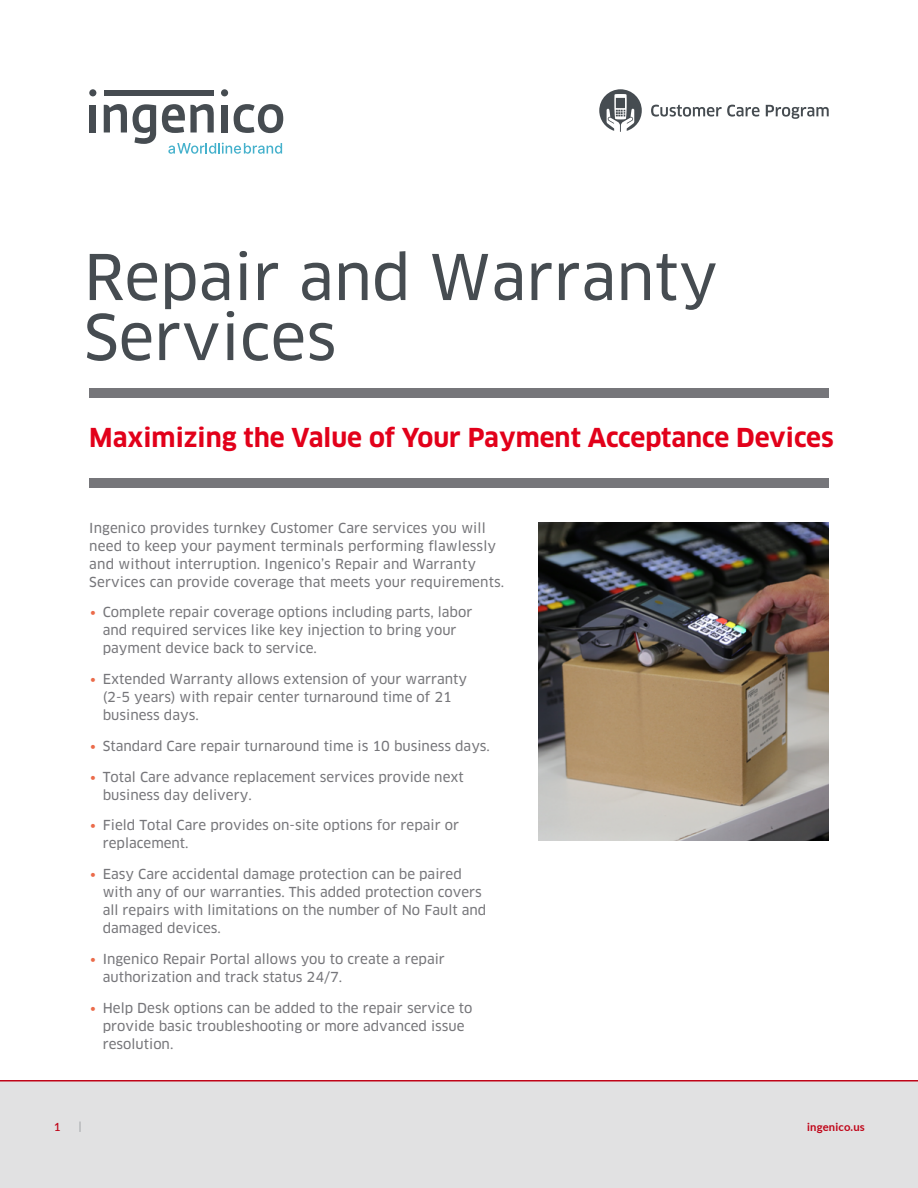
<style>
.page{position:relative;width:918px;height:1188px;background:#fff}
.page>*{position:absolute;margin:0;border:0;box-sizing:border-box;transform-origin:0 0}
.t1{font:61.5px/60px "Clan OT News";color:#464c51}
.t2{font:700 25.5px "Clan OT";color:#e2001a}
.t3{font:13.5px/18px "Clan OT News";color:#76767a}
.t4{font:700 11.25px "Lato";letter-spacing:.015em;color:#c00418}
.t5{font:600 11.25px "Lato";color:#c00418}
.t6{font:300 11.25px "Lato";color:#5f6469}
.s1{font-family:"Lato";font-weight:300;color:#eb6b4a}
</style>
<div class="page">
<div style="left:0;top:1081px;width:918px;height:107px;background:#e1e1e2"></div>
<hr style="left:0;top:1080px;width:918px;height:2px;background:#c00418">
<div style="left:89px;top:478px;width:740px;height:10px;background:#76767a"></div>
<div style="left:89px;top:389px;width:740px;height:9px;background:#76767a"></div>
<svg style="left:651px;top:105px;width:109px;height:12px"></svg>
<svg style="left:766px;top:105px;width:63px;height:14px"></svg>
<svg style="left:599px;top:89px;width:43px;height:43px"></svg>
<img style="left:538px;top:522px;width:291px;height:318px">
<svg style="left:168px;top:143px;width:114px;height:11px"></svg>
<div style="left:90px;top:105px;width:6px;height:27px;background:#464c51"></div>
<div style="left:104px;top:90px;width:110px;height:5px;background:#464c51"></div>
<svg style="left:133px;top:104px;width:23px;height:40px"></svg>
<div style="left:221px;top:105px;width:7px;height:27px;background:#464c51"></div>
<svg style="left:234px;top:104px;width:49px;height:29px"></svg>
<div style="left:89px;top:89px;width:7px;height:7px;background:#464c51;border-radius:50%"></div>
<div style="left:221px;top:89px;width:7px;height:7px;background:#464c51;border-radius:50%"></div>
<svg style="left:104px;top:104px;width:23px;height:28px"></svg>
<svg style="left:162px;top:104px;width:52px;height:29px"></svg>
<h1 class="t1" style="left:84px;top:248px;width:636px">Repair and Warranty<br>Services</h1>
<h2 class="t2" style="left:89px;top:423px;width:746px">Maximizing the Value of Your Payment Acceptance Devices</h2>
<p class="t3" style="left:89px;top:519px;width:417px">Ingenico provides turnkey Customer Care services you will need to keep your payment terminals performing flawlessly and without interruption. Ingenico’s Repair and Warranty Services can provide coverage that meets your requirements.</p>
<p class="t3" style="left:103px;top:603px;width:371px;text-indent:-14px"><span class="s1">•</span> Complete repair coverage options including parts, labor and required services like key injection to bring your payment device back to service.</p>
<p class="t3" style="left:103px;top:670px;width:366px;text-indent:-14px"><span class="s1">•</span> Extended Warranty allows extension of your warranty (2-5 years) with repair center turnaround time of 21 business days.</p>
<p class="t3" style="left:89px;top:737px;width:402px"><span class="s1">•</span> Standard Care repair turnaround time is 10 business days.</p>
<p class="t3" style="left:103px;top:768px;width:363px;text-indent:-14px"><span class="s1">•</span> Total Care advance replacement services provide next business day delivery.</p>
<p class="t3" style="left:103px;top:816px;width:358px;text-indent:-14px"><span class="s1">•</span> Field Total Care provides on-site options for repair or replacement.</p>
<p class="t3" style="left:103px;top:865px;width:385px;text-indent:-14px"><span class="s1">•</span> Easy Care accidental damage protection can be paired with any of our warranties. This added protection covers all repairs with limitations on the number of No Fault and damaged devices.</p>
<p class="t3" style="left:103px;top:950px;width:344px;text-indent:-14px"><span class="s1">•</span> Ingenico Repair Portal allows you to create a repair authorization and track status 24/7.</p>
<p class="t3" style="left:103px;top:999px;width:371px;text-indent:-14px"><span class="s1">•</span> Help Desk options can be added to the repair service to provide basic troubleshooting or more advanced issue resolution.</p>
<p class="t5" style="left:54px;top:1119px;width:8px">1</p>
<p class="t6" style="left:79px;top:1118px;width:4px">|</p>
<p class="t4" style="left:807px;top:1119px;width:59px">ingenico.us</p>
</div>
